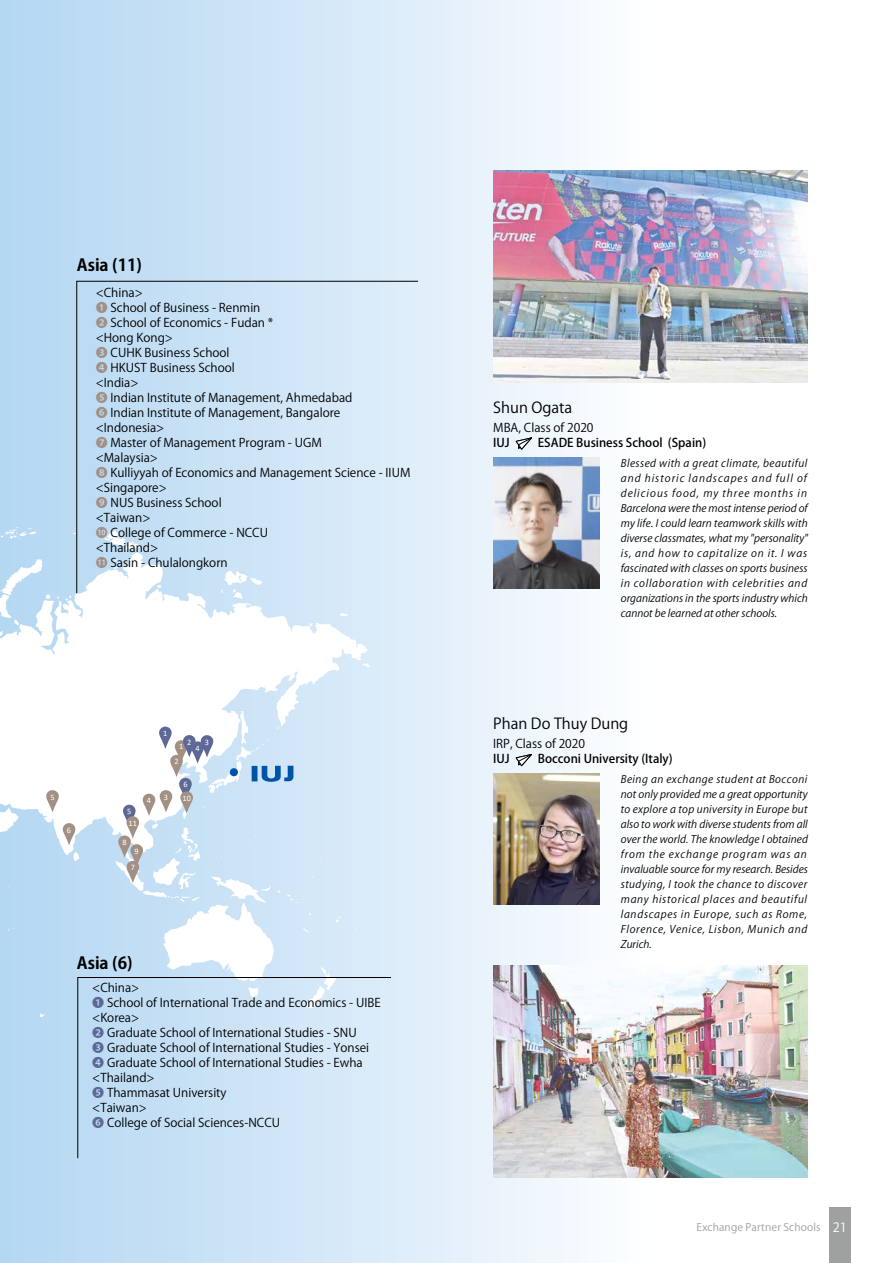
<style>
.page{position:relative;width:893px;height:1263px;background:#fff}
.page>*{position:absolute;margin:0;border:0;box-sizing:border-box;transform-origin:0 0}
.t1{font:700 16.5px "Koz Go Pr 6 N";color:#000}
.t2{font:15px "Koz Go Pr 6 N";color:#000}
.t3{font:12px/15px "Koz Go Pr 6 N";color:#000}
.t4{font:500 12px "Koz Go Pr 6 N";color:#000}
.t5{font:10.5px/15px "Koz Go Pr 6 N";letter-spacing:.015em;color:#000;text-align:justify}
.t6{font:10.5px "Koz Go Pr 6 N";letter-spacing:.015em;color:#9fa0a0}
.t7{font:8.25px "Calibri";color:#fff}
.s1{color:#a29084}
.s2{color:#5d6897}
.s3{font-family:"Koz Go Pro";font-size:12.75px;color:#fff}
</style>
<div class="page">
<div style="left:0;top:0;width:893px;height:1263px;background:linear-gradient(to right,#b6d8f2,#fff)"></div>
<svg style="left:0;top:552px;width:368px;height:417px"></svg>
<svg style="left:73px;top:852px;width:6px;height:9px"></svg>
<svg style="left:363px;top:663px;width:7px;height:4px"></svg>
<svg style="left:8px;top:927px;width:7px;height:4px"></svg>
<svg style="left:66px;top:595px;width:5px;height:6px"></svg>
<svg style="left:339px;top:613px;width:9px;height:3px"></svg>
<svg style="left:309px;top:623px;width:4px;height:4px"></svg>
<svg style="left:221px;top:593px;width:41px;height:6px"></svg>
<svg style="left:1px;top:527px;width:35px;height:12px"></svg>
<svg style="left:40px;top:1013px;width:5px;height:4px"></svg>
<svg style="left:0;top:559px;width:50px;height:66px"></svg>
<svg style="left:63px;top:823px;width:12px;height:22px"></svg>
<svg style="left:46px;top:790px;width:13px;height:22px"></svg>
<svg style="left:115px;top:711px;width:226px;height:266px"></svg>
<div style="left:230px;top:768px;width:8px;height:8px;background:#0054a7;border-radius:50%"></div>
<img style="left:493px;top:170px;width:315px;height:213px">
<img style="left:493px;top:965px;width:315px;height:213px">
<svg style="left:76px;top:281px;width:342px;height:312px;background:#cde3f5"></svg>
<svg style="left:77px;top:977px;width:314px;height:182px;background:#c9e1f3"></svg>
<img style="left:493px;top:774px;width:107px;height:130px">
<img style="left:493px;top:457px;width:107px;height:131px">
<svg style="left:515px;top:435px;width:20px;height:16px"></svg>
<svg style="left:515px;top:752px;width:20px;height:15px"></svg>
<div style="left:829px;top:1208px;width:21px;height:55px;background:#9fa0a0"></div>
<h1 class="t1" style="left:77px;top:255px;width:67px">Asia (11)</h1>
<p class="t3" style="left:96px;top:285px;width:316px">&lt;China&gt;<br><span class="s1">❶</span> School of Business - Renmin<br><span class="s1">❷</span> School of Economics - Fudan *<br>&lt;Hong Kong&gt;<br><span class="s1">❸</span> CUHK Business School<br><span class="s1">❹</span> HKUST Business School<br>&lt;India&gt;<br><span class="s1">❺</span> Indian Institute of Management, Ahmedabad<br><span class="s1">❻</span> Indian Institute of Management, Bangalore &lt;Indonesia&gt;<br><span class="s1">❼</span> Master of Management Program - UGM<br>&lt;Malaysia&gt;<br><span class="s1">❽</span> Kulliyyah of Economics and Management Science - IIUM &lt;Singapore&gt;<br><span class="s1">❾</span> NUS Business School<br>&lt;Taiwan&gt;<br><span class="s1">1</span> College of Commerce - NCCU<br>&lt;Thailand&gt;<br><span class="s1">1</span> Sasin - Chulalongkorn</p>
<p class="t7" style="left:50px;top:791px;width:6px">5</p>
<p class="t7" style="left:67px;top:824px;width:6px">6</p>
<p class="t7" style="left:127px;top:806px;width:6px">5</p>
<p class="t7" style="left:129px;top:817px;width:10px">11</p>
<p class="t7" style="left:122px;top:836px;width:6px">8</p>
<p class="t7" style="left:135px;top:845px;width:6px">9</p>
<p class="t7" style="left:131px;top:862px;width:6px">7</p>
<p class="t7" style="left:147px;top:795px;width:6px">4</p>
<p class="t7" style="left:163px;top:728px;width:6px">1</p>
<p class="t7" style="left:187px;top:736px;width:6px">2</p>
<p class="t7" style="left:205px;top:736px;width:6px">3</p>
<p class="t7" style="left:196px;top:742px;width:6px">4</p>
<p class="t7" style="left:179px;top:740px;width:6px">1</p>
<p class="t7" style="left:174px;top:756px;width:6px">2</p>
<p class="t7" style="left:164px;top:791px;width:6px">3</p>
<p class="t7" style="left:183px;top:779px;width:6px">6</p>
<p class="t7" style="left:182px;top:792px;width:10px">10</p>
<h1 class="t1" style="left:77px;top:954px;width:57px">Asia (6)</h1>
<p class="t3" style="left:92px;top:980px;width:290px">&lt;China&gt;<br><span class="s2">❶</span> School of International Trade and Economics - UIBE &lt;Korea&gt;<br><span class="s2">❷</span> Graduate School of International Studies - SNU<br><span class="s2">❸</span> Graduate School of International Studies - Yonsei<br><span class="s2">❹</span> Graduate School of International Studies - Ewha &lt;Thailand&gt;<br><span class="s2">❺</span> Thammasat University<br>&lt;Taiwan&gt;<br><span class="s2">❻</span> College of Social Sciences-NCCU</p>
<h2 class="t2" style="left:493px;top:399px;width:81px">Shun Ogata</h2>
<p class="t3" style="left:493px;top:420px;width:102px">MBA, Class of 2020</p>
<p class="t4" style="left:493px;top:435px;width:18px">IUJ</p>
<p class="t4" style="left:538px;top:435px;width:170px">ESADE Business School (Spain)</p>
<p class="t5" style="left:621px;top:455px;width:189px">Blessed with a great climate, beautiful and historic landscapes and full of delicious food, my three months in Barcelona were the most intense period of my life. I could learn teamwork skills with diverse classmates, what my "personality" is, and how to capitalize on it. I was fascinated with classes on sports business in collaboration with celebrities and organizations in the sports industry which cannot be learned at other schools.</p>
<h2 class="t2" style="left:493px;top:715px;width:137px">Phan Do Thuy Dung</h2>
<p class="t3" style="left:493px;top:737px;width:93px">IRP, Class of 2020</p>
<p class="t4" style="left:493px;top:752px;width:18px">IUJ</p>
<p class="t4" style="left:538px;top:752px;width:136px">Bocconi University (Italy)</p>
<p class="t5" style="left:621px;top:772px;width:189px">Being an exchange student at Bocconi not only provided me a great opportunity to explore a top university in Europe but also to work with diverse students from all over the world. The knowledge I obtained from the exchange program was an invaluable source for my research. Besides studying, I took the chance to discover many historical places and beautiful landscapes in Europe, such as Rome, Florence, Venice, Lisbon, Munich and Zurich.</p>
<p class="t6" style="left:696px;top:1221px;width:152px">Exchange Partner Schools <span class="s3">21</span></p>
</div>
